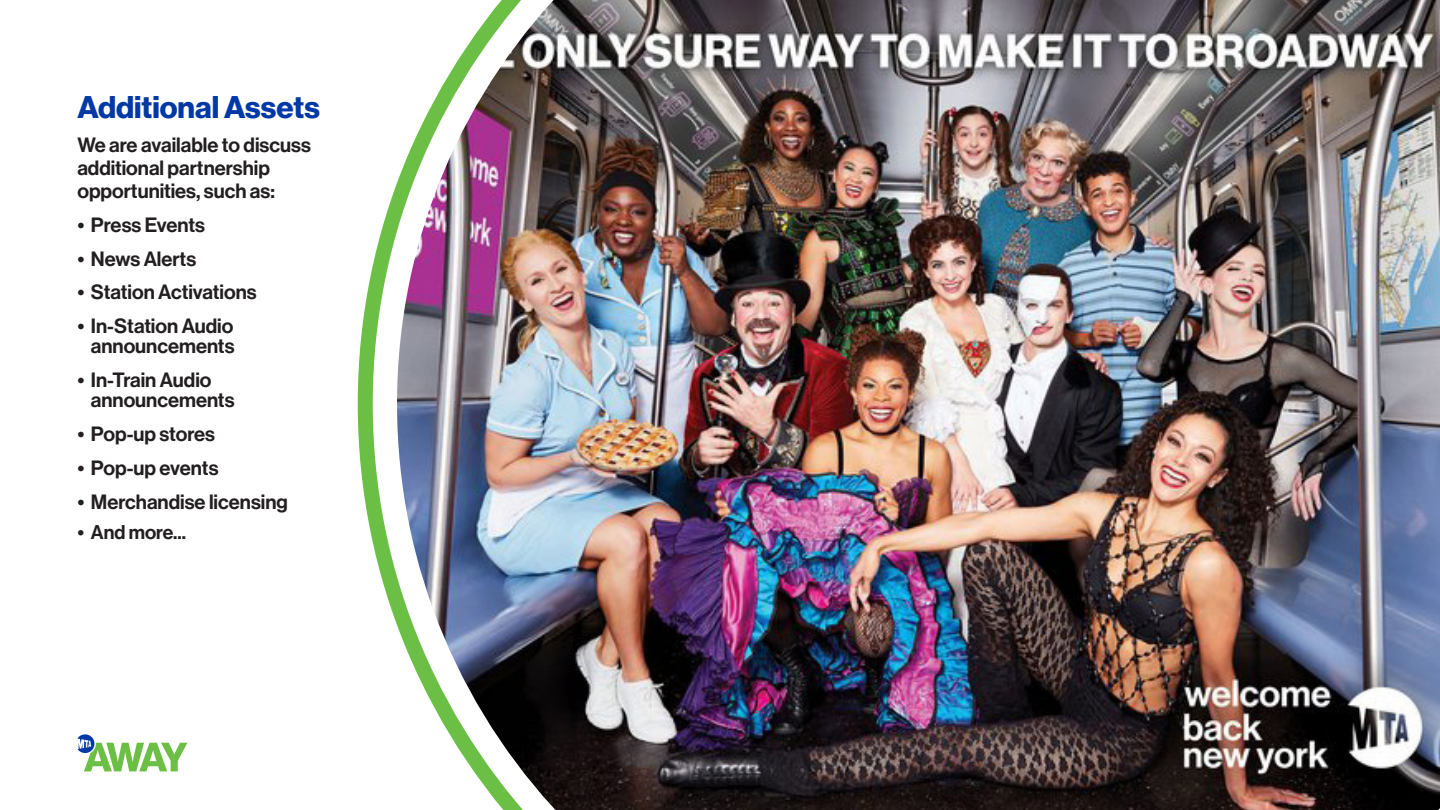
<style>
.page{position:relative;width:1440px;height:810px;background:#fff}
.page>*{position:absolute;margin:0;border:0;box-sizing:border-box;transform-origin:0 0}
.t1{font:30.75px "N Haas Grotesk DS Pro 75 Bd";color:#0038a6}
.t2{font:20.25px/23.2px "N Haas Grotesk DS Pro 65 Md";color:#231f20}
.t3{font:19.5px "N Haas Grotesk DS Pro 65 Md";color:#231f20}
</style>
<div class="page">
<svg style="left:358px;top:229px;width:24px;height:350px"></svg>
<img style="left:382px;top:0;width:1058px;height:810px">
<svg style="left:77px;top:734px;width:110px;height:37px"></svg>
<p class="t1" style="left:77px;top:89px;width:244px">Additional Assets</p>
<p class="t2" style="left:77px;top:133px;width:235px">We are available to discuss additional partnership opportunities, such as:</p>
<p class="t2" style="left:77px;top:213px;width:129px">• Press Events</p>
<p class="t2" style="left:77px;top:247px;width:120px">• News Alerts</p>
<p class="t2" style="left:77px;top:281px;width:181px">• Station Activations</p>
<p class="t2" style="left:77px;top:316px;width:159px;line-height:20.2px;text-align:right">• In-Station Audio announcements</p>
<p class="t2" style="left:91px;top:370px;width:145px;line-height:20.2px;text-indent:-14px">• In-Train Audio announcements</p>
<p class="t2" style="left:77px;top:423px;width:139px">• Pop-up stores</p>
<p class="t2" style="left:77px;top:456px;width:143px">• Pop-up events</p>
<p class="t2" style="left:77px;top:490px;width:212px">• Merchandise licensing</p>
<p class="t3" style="left:77px;top:521px;width:110px">• And more...</p>
</div>
